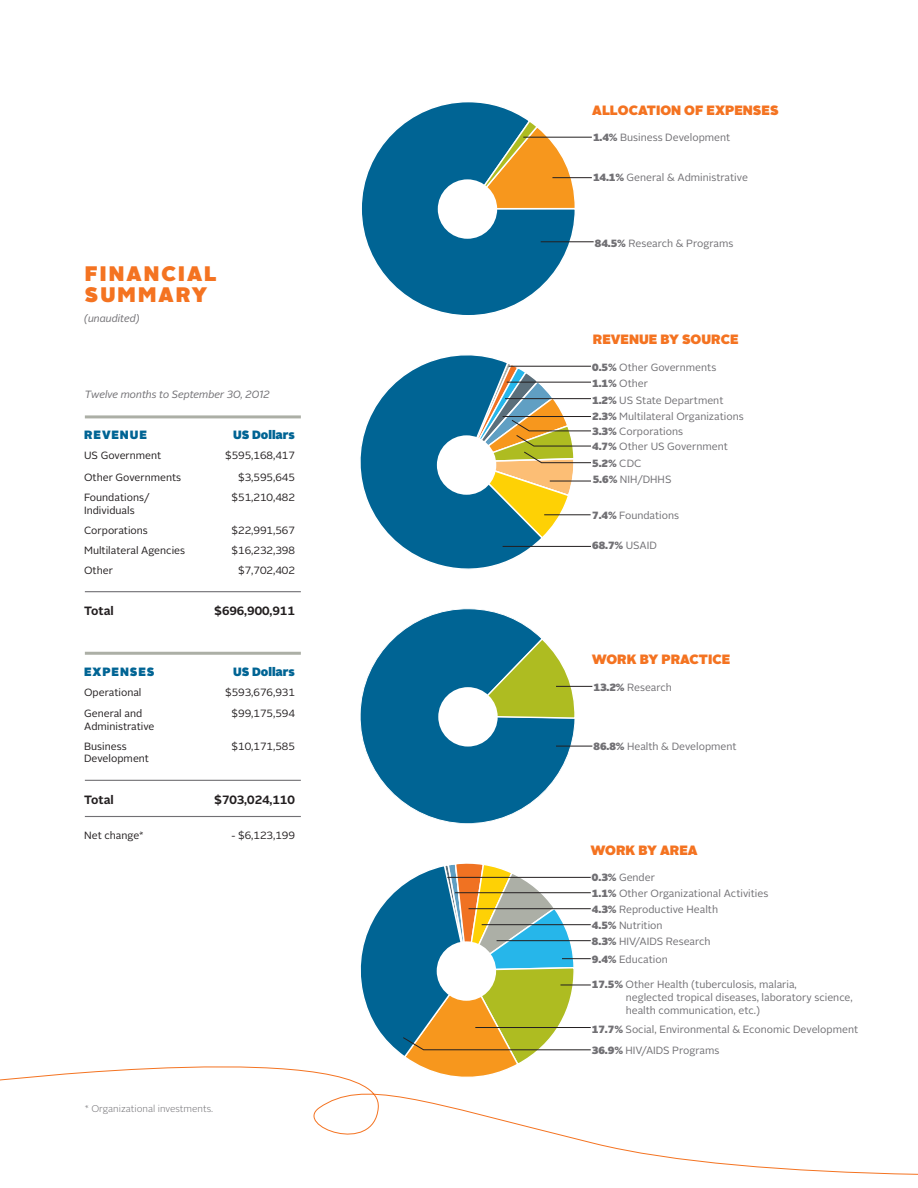
<style>
.page{position:relative;width:918px;height:1188px;background:#fff}
.page>*{position:absolute;margin:0;border:0;box-sizing:border-box;transform-origin:0 0}
.Chapter_Heading_Smal{font:900 21px/21px "Alright Sans";letter-spacing:.1em;color:#f47321}
.Pull_Quote{font:900 13.5px "Alright Sans";color:#f47321}
.Pull_Quote-2{font:700 12px "Alright Sans";color:#231f20}
.Pull_Quote-3{font:900 12px "Alright Sans";color:#006494}
.Pull_Quote-4{font:900 12px "Alright Sans";letter-spacing:.075em;color:#006494}
.Pull_Quote-5{font:10.5px/12.6px "Alright Sans";color:#717074}
.Pull_Quote-6{font:10.5px/12.6px "Alright Sans";color:#231f20}
.Pull_Quote-7{font:italic 10.5px "Alright Sans";letter-spacing:-.01em;color:#717074}
.Pull_Quote-8{font:900 10.5px "Alright Sans";color:#717074}
.t1{font:300 9.75px "Alright Sans";color:#717074}
.s1{font-weight:900}
.s2{font-weight:400}
</style>
<div class="page">
<hr style="left:85px;top:591px;width:216px;height:1px;background:#717074">
<hr style="left:85px;top:780px;width:216px;height:1px;background:#717074">
<hr style="left:85px;top:816px;width:216px;height:1px;background:#717074">
<hr style="left:85px;top:415px;width:216px;height:3px;background:#acafa6">
<hr style="left:85px;top:652px;width:216px;height:3px;background:#acafa6">
<svg style="left:360px;top:608px;width:216px;height:216px"></svg>
<svg style="left:466px;top:637px;width:110px;height:83px;background:#7da668"></svg>
<hr style="left:556px;top:746px;width:36px;height:1px;background:#231f20">
<hr style="left:556px;top:686px;width:36px;height:1px;background:#231f20">
<div style="left:438px;top:687px;width:60px;height:60px;background:#fff;border-radius:50%"></div>
<svg style="left:360px;top:355px;width:231px;height:215px"></svg>
<hr style="left:544px;top:514px;width:47px;height:1px;background:#231f20">
<hr style="left:503px;top:416px;width:88px;height:1px;background:#231f20">
<svg style="left:360px;top:863px;width:231px;height:172px"></svg>
<svg style="left:362px;top:102px;width:214px;height:213px"></svg>
<svg style="left:466px;top:119px;width:110px;height:92px"></svg>
<hr style="left:523px;top:137px;width:69px;height:1px;background:#231f20">
<div style="left:438px;top:179px;width:59px;height:60px;background:#fff;border-radius:50%"></div>
<hr style="left:552px;top:177px;width:40px;height:1px;background:#231f20">
<hr style="left:541px;top:241px;width:53px;height:1px;background:#231f20">
<svg style="left:0;top:1035px;width:918px;height:140px"></svg>
<p class="Chapter_Heading_Smal" style="left:85px;top:263px;width:133px">FINANCIAL<br>SUMMARY</p>
<p class="Pull_Quote-7" style="left:84px;top:311px;width:57px">(unaudited)</p>
<p class="Pull_Quote-7" style="left:85px;top:387px;width:186px">Twelve months to September 30, 2012</p>
<p class="Pull_Quote-4" style="left:84px;top:426px;width:64px">REVENUE</p>
<p class="Pull_Quote-3" style="left:233px;top:426px;width:63px">US Dollars</p>
<p class="Pull_Quote-6" style="left:84px;top:449px;width:79px">US Government</p>
<p class="Pull_Quote-6" style="left:225px;top:449px;width:71px">$595,168,417</p>
<p class="Pull_Quote-6" style="left:84px;top:472px;width:99px">Other Governments</p>
<p class="Pull_Quote-6" style="left:238px;top:472px;width:58px">$3,595,645</p>
<p class="Pull_Quote-6" style="left:84px;top:492px;width:67px">Foundations/<br>Individuals</p>
<p class="Pull_Quote-6" style="left:232px;top:492px;width:65px">$51,210,482</p>
<p class="Pull_Quote-6" style="left:84px;top:524px;width:65px">Corporations</p>
<p class="Pull_Quote-6" style="left:232px;top:524px;width:65px">$22,991,567</p>
<p class="Pull_Quote-6" style="left:84px;top:544px;width:103px">Multilateral Agencies</p>
<p class="Pull_Quote-6" style="left:232px;top:544px;width:65px">$16,232,398</p>
<p class="Pull_Quote-6" style="left:84px;top:564px;width:30px">Other</p>
<p class="Pull_Quote-6" style="left:238px;top:564px;width:58px">$7,702,402</p>
<p class="Pull_Quote-2" style="left:84px;top:602px;width:31px">Total</p>
<p class="Pull_Quote-2" style="left:214px;top:602px;width:82px">$696,900,911</p>
<p class="Pull_Quote-4" style="left:84px;top:663px;width:72px">EXPENSES</p>
<p class="Pull_Quote-3" style="left:233px;top:663px;width:63px">US Dollars</p>
<p class="Pull_Quote-6" style="left:84px;top:686px;width:59px">Operational</p>
<p class="Pull_Quote-6" style="left:225px;top:686px;width:71px">$593,676,931</p>
<p class="Pull_Quote-6" style="left:84px;top:707px;width:72px">General and<br>Administrative</p>
<p class="Pull_Quote-6" style="left:232px;top:707px;width:65px">$99,175,594</p>
<p class="Pull_Quote-6" style="left:84px;top:740px;width:66px">Business<br>Development</p>
<p class="Pull_Quote-6" style="left:232px;top:740px;width:65px">$10,171,585</p>
<p class="Pull_Quote-2" style="left:84px;top:791px;width:31px">Total</p>
<p class="Pull_Quote-2" style="left:214px;top:791px;width:82px">$703,024,110</p>
<p class="Pull_Quote-6" style="left:84px;top:829px;width:61px">Net change*</p>
<p class="Pull_Quote-6" style="left:232px;top:829px;width:65px">- $6,123,199</p>
<p class="t1" style="left:85px;top:1102px;width:130px">* Organizational investments.</p>
<p class="Pull_Quote" style="left:592px;top:100px;width:188px">ALLOCATION OF EXPENSES</p>
<p class="Pull_Quote-5" style="left:593px;top:131px;width:139px"><span class="s1">1.4%</span> Business Development</p>
<p class="Pull_Quote-5" style="left:593px;top:172px;width:156px"><span class="s1">14.1%</span> General &amp; Administrative</p>
<p class="Pull_Quote-5" style="left:595px;top:237px;width:140px"><span class="s1">84.5%</span> Research &amp; Programs</p>
<p class="Pull_Quote" style="left:593px;top:330px;width:147px">REVENUE BY SOURCE</p>
<p class="Pull_Quote-5" style="left:592px;top:361px;width:126px"><span class="s1">0.5%</span> Other Governments</p>
<p class="Pull_Quote-5" style="left:592px;top:377px;width:57px"><span class="s1">1.1%</span> Other</p>
<p class="Pull_Quote-5" style="left:592px;top:394px;width:133px"><span class="s1">1.2%</span> US State Department</p>
<p class="Pull_Quote-5" style="left:592px;top:410px;width:153px"><span class="s1">2.3%</span> Multilateral Organizations</p>
<p class="Pull_Quote-5" style="left:592px;top:425px;width:92px"><span class="s1">3.3%</span> Corporations</p>
<p class="Pull_Quote-5" style="left:592px;top:440px;width:137px"><span class="s1">4.7%</span> Other US Government</p>
<p class="Pull_Quote-8" style="left:592px;top:455px;width:51px">5.2% <span class="s2">CDC</span></p>
<p class="Pull_Quote-5" style="left:593px;top:473px;width:80px"><span class="s1">5.6%</span> NIH/DHHS</p>
<p class="Pull_Quote-5" style="left:592px;top:509px;width:89px"><span class="s1">7.4%</span> Foundations</p>
<p class="Pull_Quote-8" style="left:592px;top:538px;width:66px">68.7% <span class="s2">USAID</span></p>
<p class="Pull_Quote" style="left:592px;top:650px;width:140px">WORK BY PRACTICE</p>
<p class="Pull_Quote-5" style="left:594px;top:681px;width:80px"><span class="s1">13.2%</span> Research</p>
<p class="Pull_Quote-5" style="left:594px;top:740px;width:145px"><span class="s1">86.8%</span> Health &amp; Development</p>
<p class="Pull_Quote" style="left:590px;top:841px;width:109px">WORK BY AREA</p>
<p class="Pull_Quote-5" style="left:592px;top:872px;width:65px"><span class="s1">0.3%</span> Gender</p>
<p class="Pull_Quote-5" style="left:592px;top:887px;width:178px"><span class="s1">1.1%</span> Other Organizational Activities</p>
<p class="Pull_Quote-5" style="left:592px;top:903px;width:128px"><span class="s1">4.3%</span> Reproductive Health</p>
<p class="Pull_Quote-5" style="left:592px;top:919px;width:72px"><span class="s1">4.5%</span> Nutrition</p>
<p class="Pull_Quote-5" style="left:592px;top:936px;width:120px"><span class="s1">8.3%</span> HIV/AIDS Research</p>
<p class="Pull_Quote-5" style="left:592px;top:954px;width:77px"><span class="s1">9.4%</span> Education</p>
<p class="Pull_Quote-5" style="left:592px;top:979px;width:206px"><span class="s1">17.5%</span> Other Health (tuberculosis, malaria,</p>
<p class="Pull_Quote-5" style="left:626px;top:991px;width:229px">neglected tropical diseases, laboratory science, health communication, etc.)</p>
<p class="Pull_Quote-5" style="left:592px;top:1023px;width:268px"><span class="s1">17.7%</span> Social, Environmental &amp; Economic Development</p>
<p class="Pull_Quote-5" style="left:592px;top:1044px;width:129px"><span class="s1">36.9%</span> HIV/AIDS Programs</p>
</div>
